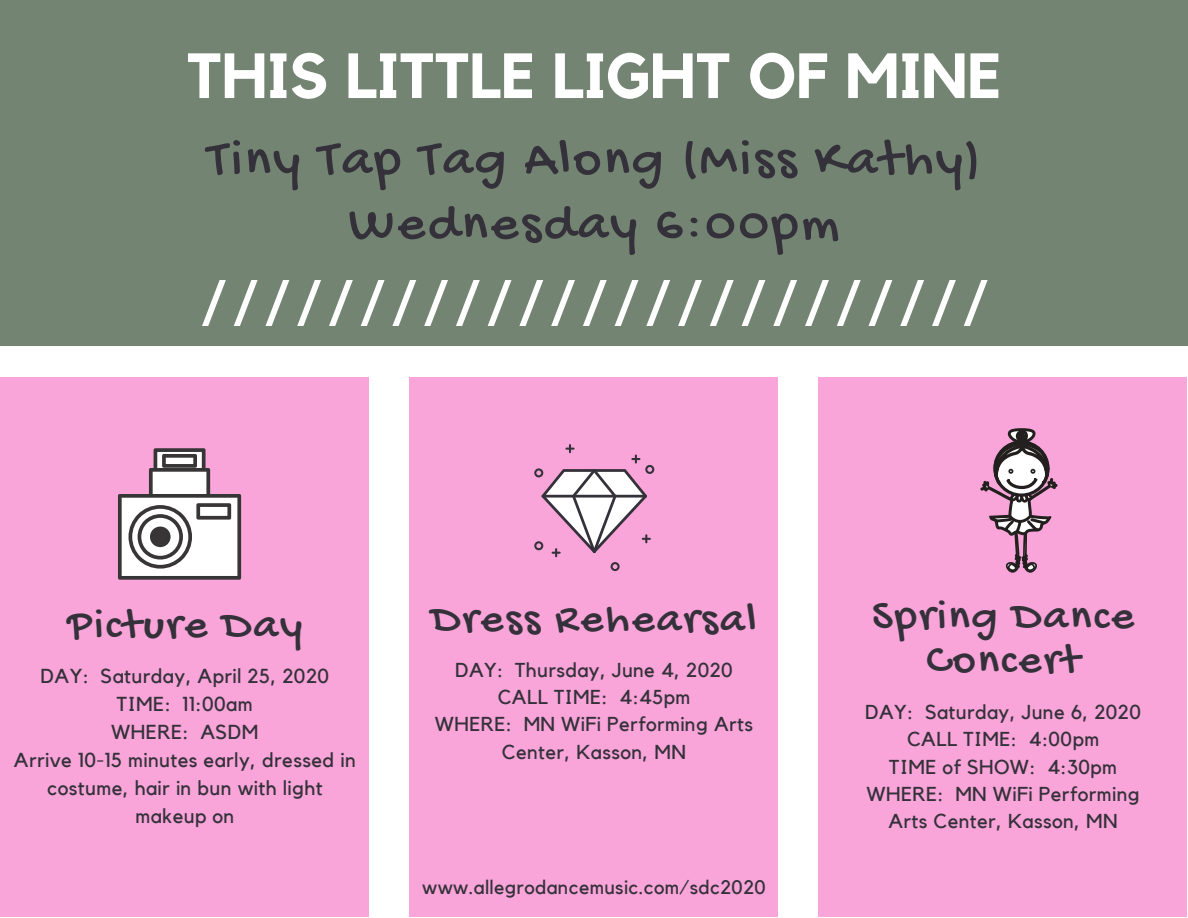
<style>
.page{position:relative;width:1188px;height:918px;background:#fff}
.page>*{position:absolute;margin:0;border:0;box-sizing:border-box;transform-origin:0 0}
.t1{font:700 63px "Kollektif";color:#fff}
.t2{font:54px "Gochi Hand";letter-spacing:.05em;color:#34313a}
.t3{font:44.4px/43.5px "Gochi Hand";letter-spacing:.05em;color:#34313a;text-align:center}
.t4{font:20.1px/27.3px "Kollektif";letter-spacing:.02em;color:#34313a;text-align:center}
.t5{font:19.5px "Kollektif";letter-spacing:.02em;color:#34313a}
</style>
<div class="page">
<div style="left:0;top:0;width:1188px;height:346px;background:#738472"></div>
<div style="left:0;top:377px;width:369px;height:540px;background:#f9a5d9"></div>
<svg style="left:202px;top:281px;width:785px;height:45px"></svg>
<div style="left:409px;top:377px;width:369px;height:540px;background:#f9a5d9"></div>
<svg style="left:534px;top:444px;width:120px;height:127px"></svg>
<div style="left:818px;top:377px;width:369px;height:540px;background:#f9a5d9"></div>
<svg style="left:118px;top:448px;width:123px;height:132px"></svg>
<svg style="left:980px;top:428px;width:78px;height:145px"></svg>
<h1 class="t1" style="left:187px;top:47px;width:816px">THIS LITTLE LIGHT OF MINE</h1>
<h2 class="t2" style="left:207px;top:131px;width:775px">Tiny Tap Tag Along (Miss Kathy)</h2>
<h2 class="t2" style="left:349px;top:196px;width:492px">Wednesday 6:00pm</h2>
<h3 class="t3" style="left:67px;top:607px;width:236px">Picture Day</h3>
<p class="t4" style="left:14px;top:663px;width:343px">DAY: Saturday, April 25, 2020<br>TIME: 11:00am<br>WHERE: ASDM<br>Arrive 10-15 minutes early, dressed in costume, hair in bun with light makeup on</p>
<h3 class="t3" style="left:431px;top:600px;width:327px">Dress Rehearsal</h3>
<p class="t4" style="left:435px;top:657px;width:320px">DAY: Thursday, June 4, 2020<br>CALL TIME: 4:45pm<br>WHERE: MN WiFi Performing Arts<br>Center, Kasson, MN</p>
<p class="t5" style="left:422px;top:878px;width:345px">www.allegrodancemusic.com/sdc2020</p>
<h3 class="t3" style="left:872px;top:597px;width:263px">Spring Dance<br>Concert</h3>
<p class="t4" style="left:865px;top:699px;width:277px">DAY: Saturday, June 6, 2020<br>CALL TIME: 4:00pm<br>TIME of SHOW: 4:30pm<br>WHERE: MN WiFi Performing<br>Arts Center, Kasson, MN</p>
</div>
